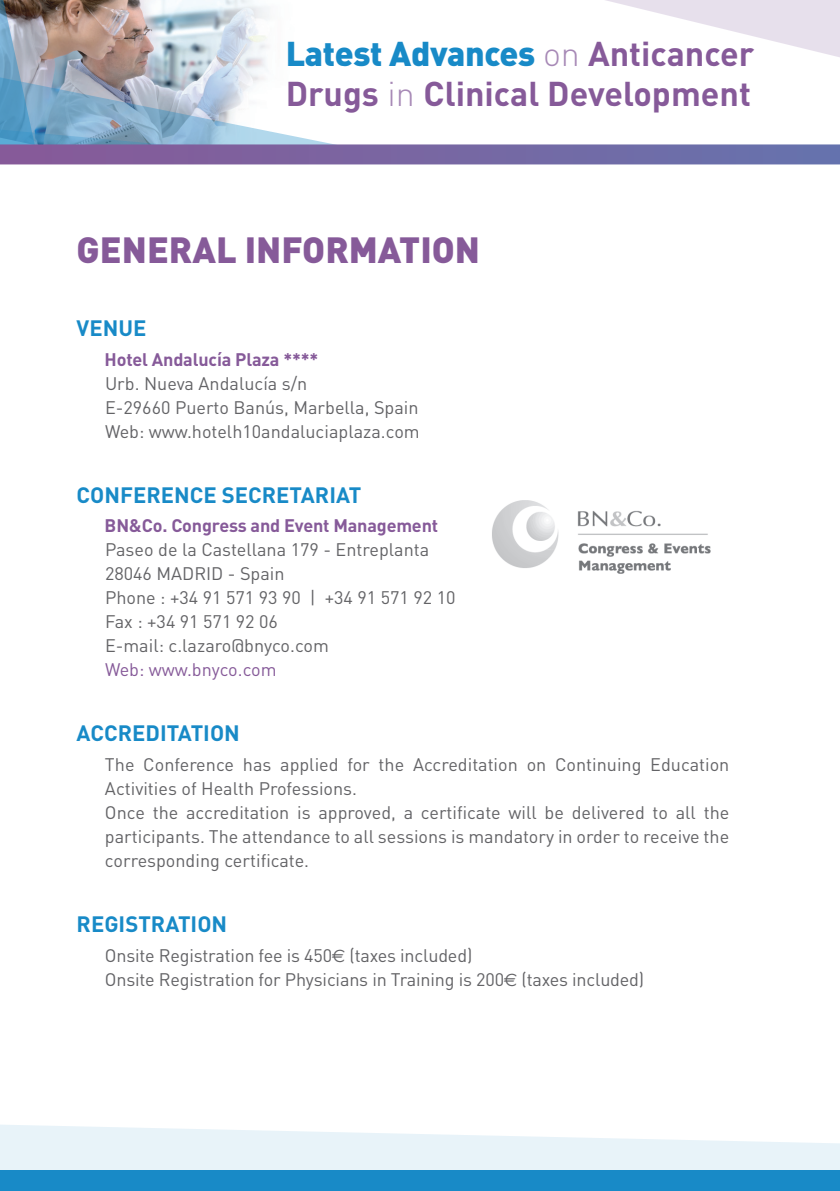
<style>
.page{position:relative;width:840px;height:1191px;background:#fff}
.page>*{position:absolute;margin:0;border:0;box-sizing:border-box;transform-origin:0 0}
.t1{font:900 36px "DIN";color:#865a99}
.t2{font:700 34px/40.8px "DIN";color:#865a99}
.t3{font:700 22px "DIN";color:#188ac7}
.t4{font:18px/24px "DIN";color:#636366}
.t5{font:700 18px "DIN";letter-spacing:-.01em;color:#865a99}
.t6{font:18px "DIN";color:#865a99}
.s1{font-weight:900;color:#188ac7}
.s2{font-weight:300;color:#a789b6}
.s3{font-family:"Euro Sans"}
</style>
<div class="page">
<svg style="left:605px;top:0;width:234px;height:57px"></svg>
<img style="left:0;top:0;width:332px;height:144px">
<div style="left:0;top:144px;width:839px;height:20px;background:linear-gradient(to right,#885998,#6773ad)"></div>
<svg style="left:0;top:1125px;width:839px;height:45px;fill:#e8f3f9"></svg>
<div style="left:0;top:1170px;width:839px;height:21px;background:#188ac7"></div>
<img style="left:492px;top:501px;width:218px;height:72px">
<h2 class="t2" style="left:285px;top:31px;width:470px"><span class="s1">LATEST ADVANCES</span> <span class="s2">on</span> Anticancer<br>Drugs <span class="s2">in</span> Clinical Development</h2>
<h1 class="t1" style="left:77px;top:225px;width:399px">GENERAL INFORMATION</h1>
<p class="t3" style="left:77px;top:313px;width:71px">VENUE</p>
<p class="t5" style="left:105px;top:347px;width:215px">Hotel Andalucía Plaza ****</p>
<p class="t4" style="left:105px;top:371px;width:316px">Urb. Nueva Andalucía s/n<br>E-29660 Puerto Banús, Marbella, Spain<br>Web: www.hotelh10andaluciaplaza.com</p>
<p class="t3" style="left:77px;top:480px;width:286px">CONFERENCE SECRETARIAT</p>
<p class="t5" style="left:105px;top:514px;width:335px">BN&amp;Co. Congress and Event Management</p>
<p class="t4" style="left:105px;top:537px;width:352px">Paseo de la Castellana 179 - Entreplanta<br>28046 MADRID - Spain<br>Phone : +34 91 571 93 90 | +34 91 571 92 10<br>Fax : +34 91 571 92 06<br>E-mail: c.lazaro@bnyco.com</p>
<p class="t6" style="left:105px;top:658px;width:173px">Web: www.bnyco.com</p>
<p class="t3" style="left:77px;top:719px;width:165px">ACCREDITATION</p>
<p class="t4" style="left:105px;top:752px;width:625px">The Conference has applied for the Accreditation on Continuing Education Activities of Health Professions.<br>Once the accreditation is approved, a certificate will be delivered to all the participants. The attendance to all sessions is mandatory in order to receive the corresponding certificate.</p>
<p class="t3" style="left:77px;top:909px;width:152px">REGISTRATION</p>
<p class="t4" style="left:105px;top:943px;width:540px">Onsite Registration fee is 450<span class="s3">€</span> (taxes included)<br>Onsite Registration for Physicians in Training is 200<span class="s3">€</span> (taxes included)</p>
</div>
